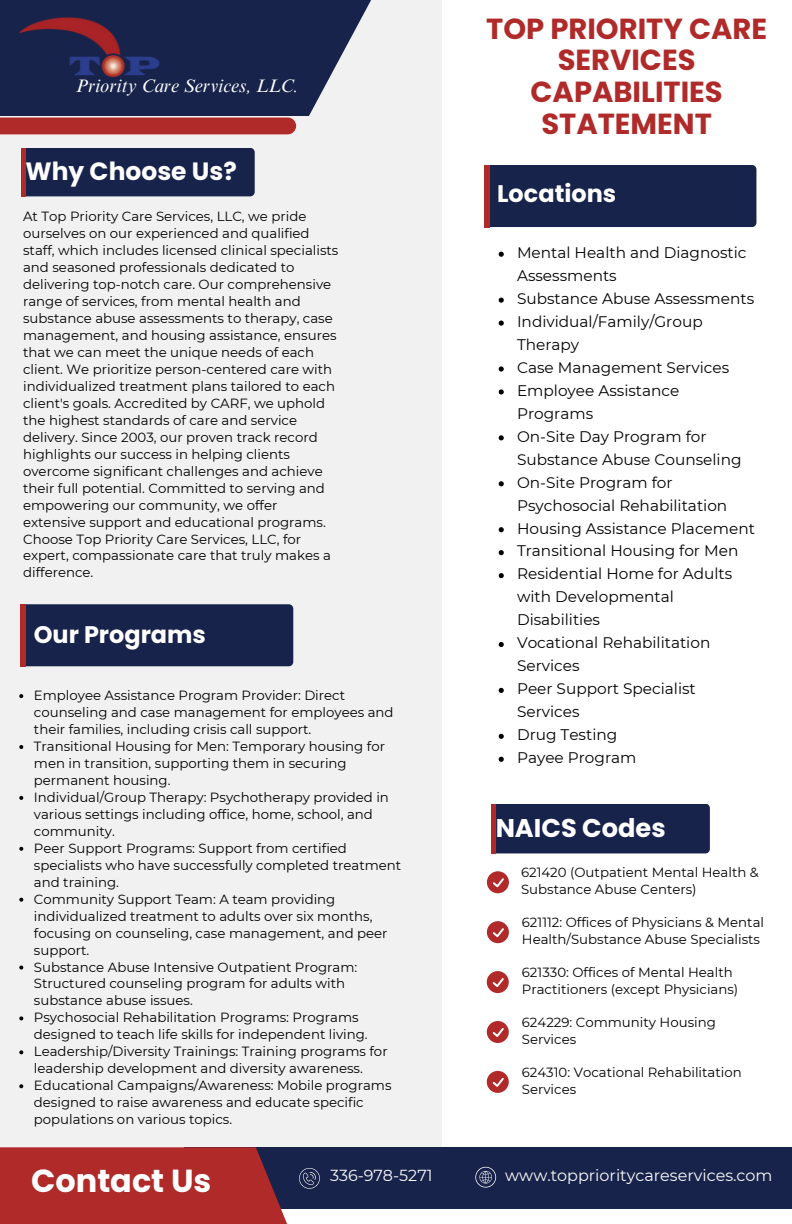
<style>
.page{position:relative;width:792px;height:1224px;background:#fff}
.page>*{position:absolute;margin:0;border:0;box-sizing:border-box;transform-origin:0 0}
.t1{font:700 32px "Poppins";color:#fff}
.t2{font:700 29px/31.8px "Poppins";color:#af2a29;text-align:center}
.t3{font:700 25.6px "Poppins";color:#fff}
.t4{font:700 25px "Poppins";color:#fff}
.t5{font:700 24px "Poppins";color:#fff}
.t6{font:italic 18.4px "Times NRMT Pro";color:#fff}
.t7{font:16px "Montserrat";color:#fafafa}
.t8{font:15.4px/23px "Montserrat";color:#000}
.t9{font:13.4px/17px "Montserrat";color:#000}
</style>
<div class="page">
<div style="left:0;top:0;width:441px;height:1186px;background:#f1f1f1"></div>
<div style="left:184px;top:1147px;width:608px;height:61px;background:#18234b"></div>
<svg style="left:0;top:1147px;width:401px;height:77px;fill:#af2a29"></svg>
<div style="left:489px;top:165px;width:267px;height:62px;background:#18234b"></div>
<div style="left:484px;top:165px;width:5px;height:62px;background:#af2a29"></div>
<svg style="left:296px;top:0;width:75px;height:116px;fill:#18234b"></svg>
<svg style="left:499px;top:252px;width:5px;height:5px"></svg>
<svg style="left:499px;top:298px;width:5px;height:5px"></svg>
<svg style="left:499px;top:321px;width:5px;height:5px"></svg>
<svg style="left:499px;top:366px;width:5px;height:6px"></svg>
<svg style="left:499px;top:389px;width:5px;height:6px"></svg>
<svg style="left:499px;top:435px;width:5px;height:5px"></svg>
<svg style="left:499px;top:481px;width:5px;height:5px"></svg>
<svg style="left:499px;top:527px;width:5px;height:5px"></svg>
<svg style="left:499px;top:550px;width:5px;height:5px"></svg>
<svg style="left:499px;top:573px;width:5px;height:5px"></svg>
<svg style="left:499px;top:642px;width:5px;height:5px"></svg>
<svg style="left:499px;top:688px;width:5px;height:5px"></svg>
<svg style="left:499px;top:734px;width:5px;height:5px"></svg>
<svg style="left:499px;top:757px;width:5px;height:5px"></svg>
<svg style="left:19px;top:694px;width:4px;height:4px"></svg>
<svg style="left:19px;top:745px;width:4px;height:4px"></svg>
<svg style="left:19px;top:796px;width:4px;height:4px"></svg>
<svg style="left:19px;top:847px;width:4px;height:4px"></svg>
<svg style="left:19px;top:898px;width:4px;height:4px"></svg>
<svg style="left:19px;top:966px;width:4px;height:4px"></svg>
<svg style="left:19px;top:1016px;width:4px;height:4px"></svg>
<svg style="left:19px;top:1050px;width:4px;height:4px"></svg>
<svg style="left:19px;top:1084px;width:4px;height:4px"></svg>
<div style="left:26px;top:604px;width:267px;height:62px;background:#18234b"></div>
<div style="left:21px;top:604px;width:5px;height:62px;background:#af2a29"></div>
<div style="left:21px;top:148px;width:234px;height:48px;background:#18234b;border-radius:5px"></div>
<hr style="left:21px;top:148px;width:4px;height:48px;background:#af2a29">
<div style="left:491px;top:804px;width:219px;height:49px;background:#18234b;border-radius:4px"></div>
<hr style="left:491px;top:804px;width:4px;height:49px;background:#af2a29">
<svg style="left:487px;top:871px;width:22px;height:22px"></svg>
<svg style="left:487px;top:921px;width:22px;height:22px"></svg>
<svg style="left:487px;top:971px;width:22px;height:22px"></svg>
<svg style="left:487px;top:1021px;width:22px;height:22px"></svg>
<svg style="left:487px;top:1071px;width:22px;height:22px"></svg>
<svg style="left:0;top:0;width:296px;height:134px;background:#332748"></svg>
<svg style="left:475px;top:1167px;width:21px;height:21px"></svg>
<svg style="left:299px;top:1168px;width:21px;height:21px"></svg>
<p class="t6" style="left:76px;top:79px;width:225px">Priority Care Services, LLC.</p>
<p class="t4" style="left:25px;top:154px;width:213px">Why Choose Us?</p>
<p class="t9" style="left:23px;top:208px;width:317px">At Top Priority Care Services, LLC, we pride ourselves on our experienced and qualified staff, which includes licensed clinical specialists and seasoned professionals dedicated to delivering top-notch care. Our comprehensive range of services, from mental health and substance abuse assessments to therapy, case management, and housing assistance, ensures that we can meet the unique needs of each client. We prioritize person-centered care with individualized treatment plans tailored to each client's goals. Accredited by CARF, we uphold the highest standards of care and service delivery. Since 2003, our proven track record highlights our success in helping clients overcome significant challenges and achieve their full potential. Committed to serving and empowering our community, we offer extensive support and educational programs.<br>Choose Top Priority Care Services, LLC, for expert, compassionate care that truly makes a difference.</p>
<p class="t5" style="left:34px;top:618px;width:174px">Our Programs</p>
<h3 class="t9" style="left:34px;top:687px;width:361px">Employee Assistance Program Provider: Direct counseling and case management for employees and their families, including crisis call support.</h3>
<p class="t9" style="left:34px;top:738px;width:353px">Transitional Housing for Men: Temporary housing for men in transition, supporting them in securing permanent housing.</p>
<p class="t9" style="left:34px;top:789px;width:357px">Individual/Group Therapy: Psychotherapy provided in various settings including office, home, school, and community.</p>
<p class="t9" style="left:34px;top:839px;width:369px">Peer Support Programs: Support from certified specialists who have successfully completed treatment and training.</p>
<p class="t9" style="left:34px;top:890px;width:355px">Community Support Team: A team providing individualized treatment to adults over six months, focusing on counseling, case management, and peer support.</p>
<p class="t9" style="left:34px;top:958px;width:325px">Substance Abuse Intensive Outpatient Program:<br>Structured counseling program for adults with substance abuse issues.</p>
<p class="t9" style="left:34px;top:1009px;width:335px">Psychosocial Rehabilitation Programs: Programs designed to teach life skills for independent living.</p>
<p class="t9" style="left:34px;top:1043px;width:355px">Leadership/Diversity Trainings: Training programs for leadership development and diversity awareness.</p>
<p class="t9" style="left:34px;top:1077px;width:359px">Educational Campaigns/Awareness: Mobile programs designed to raise awareness and educate specific populations on various topics.</p>
<p class="t2" style="left:486px;top:12px;width:282px">TOP PRIORITY CARE<br>SERVICES<br>CAPABILITIES<br>STATEMENT</p>
<h1 class="t5" style="left:497px;top:176px;width:121px">Locations</h1>
<p class="t8" style="left:517px;top:241px;width:231px">Mental Health and Diagnostic<br>Assessments</p>
<h4 class="t8" style="left:517px;top:287px;width:239px">Substance Abuse Assessments</h4>
<h3 class="t8" style="left:517px;top:310px;width:187px">Individual/Family/Group<br>Therapy</h3>
<p class="t8" style="left:517px;top:356px;width:214px">Case Management Services</p>
<h3 class="t8" style="left:517px;top:379px;width:164px">Employee Assistance<br>Programs</h3>
<p class="t8" style="left:517px;top:425px;width:226px">On-Site Day Program for<br>Substance Abuse Counseling</p>
<p class="t8" style="left:517px;top:471px;width:212px">On-Site Program for<br>Psychosocial Rehabilitation</p>
<p class="t8" style="left:517px;top:517px;width:239px">Housing Assistance Placement</p>
<p class="t8" style="left:517px;top:539px;width:223px">Transitional Housing for Men</p>
<p class="t8" style="left:517px;top:562px;width:217px">Residential Home for Adults with Developmental<br>Disabilities</p>
<p class="t8" style="left:517px;top:631px;width:195px">Vocational Rehabilitation<br>Services</p>
<p class="t8" style="left:517px;top:677px;width:180px">Peer Support Specialist<br>Services</p>
<p class="t8" style="left:517px;top:723px;width:102px">Drug Testing</p>
<p class="t8" style="left:517px;top:746px;width:121px">Payee Program</p>
<p class="t3" style="left:496px;top:810px;width:171px">NAICS Codes</p>
<p class="t9" style="left:521px;top:864px;width:239px">621420 (Outpatient Mental Health &amp;<br>Substance Abuse Centers)</p>
<h3 class="t9" style="left:522px;top:914px;width:244px">621112: Offices of Physicians &amp; Mental<br>Health/Substance Abuse Specialists</h3>
<p class="t9" style="left:522px;top:964px;width:218px">621330: Offices of Mental Health<br>Practitioners (except Physicians)</p>
<p class="t9" style="left:522px;top:1014px;width:196px">624229: Community Housing<br>Services</p>
<p class="t9" style="left:522px;top:1064px;width:221px">624310: Vocational Rehabilitation<br>Services</p>
<p class="t1" style="left:31px;top:1158px;width:182px">Contact Us</p>
<p class="t7" style="left:330px;top:1166px;width:104px">336-978-5271</p>
<p class="t7" style="left:505px;top:1166px;width:269px">www.topprioritycareservices.com</p>
</div>
